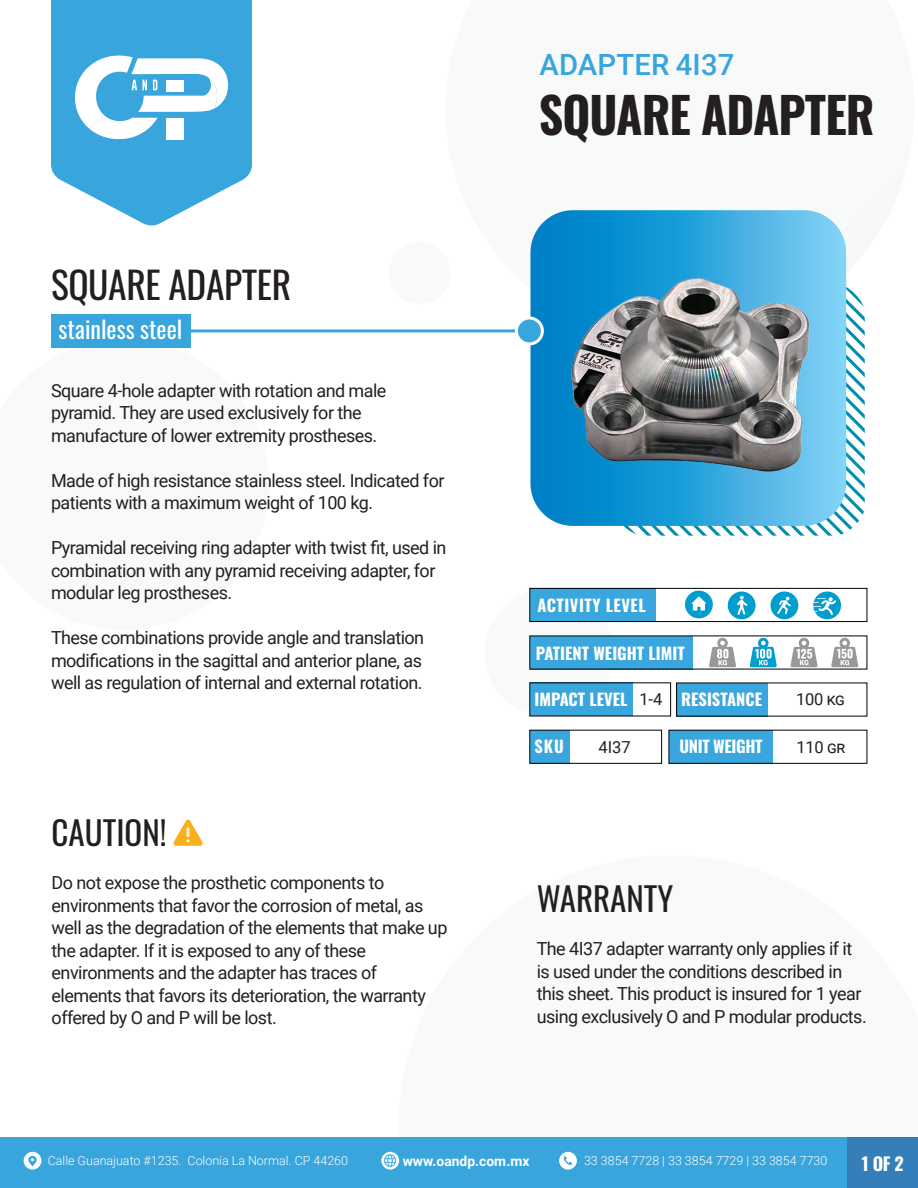
<style>
.page{position:relative;width:918px;height:1188px;background:#fff}
.page>*{position:absolute;margin:0;border:0;box-sizing:border-box;transform-origin:0 0}
.t1{font:700 49.5px "Oswald";letter-spacing:-.02em;color:#231f20}
.t2{font:37.5px "Oswald";letter-spacing:-.01em;color:#231f20}
.t3{font:33px "Oswald";color:#231f20}
.t4{font:500 29.25px "Roboto";letter-spacing:.005em;color:#38a5dc}
.t5{font:24px "Oswald";color:#fff}
.t6{font:18px/22.5px "Roboto";letter-spacing:-.03em;color:#231f20}
.t7{font:700 18px "Oswald";color:#fff}
.t8{font:700 16.5px "Oswald";color:#fff}
.t9{font:16.5px "Roboto";letter-spacing:-.01em;color:#231f20}
.t10{font:700 16.5px "Oswald";letter-spacing:.03em;color:#fff}
.t11{font:700 16.5px "Oswald";letter-spacing:-.02em;color:#fff}
.t12{font:700 13.8px "Roboto";color:#fff}
.t13{font:300 12.45px "Roboto";color:#fff}
.s1{font-family:"Roboto";font-weight:400;color:#231f20}
</style>
<div class="page">
<div style="left:485px;top:588px;width:128px;height:128px;background:#f8f9f9;border-radius:64px"></div>
<div style="left:389px;top:242px;width:62px;height:62px;background:#f8f9f9;border-radius:31px"></div>
<div style="left:0;top:1137px;width:848px;height:51px;background:#38a5dc"></div>
<div style="left:848px;top:1137px;width:70px;height:51px;background:#347fb9"></div>
<svg style="left:51px;top:0;width:201px;height:226px;fill:#38a5dc"></svg>
<svg style="left:75px;top:56px;width:153px;height:83px"></svg>
<svg style="left:24px;top:1152px;width:17px;height:18px"></svg>
<img style="left:25px;top:1153px;width:15px;height:15px">
<svg style="left:381px;top:1152px;width:18px;height:18px"></svg>
<div style="left:383px;top:1154px;width:14px;height:14px;background:#f8fcfd;border-radius:50%"></div>
<img style="left:383px;top:1153px;width:15px;height:15px;border-radius:8px">
<svg style="left:559px;top:1152px;width:18px;height:18px"></svg>
<img style="left:560px;top:1153px;width:16px;height:15px;border-radius:8px">
<svg style="left:624px;top:282px;width:241px;height:254px"></svg>
<svg style="left:530px;top:210px;width:316px;height:316px;background:#35a5dc"></svg>
<div style="left:51px;top:314px;width:140px;height:34px;background:#38a5dc"></div>
<hr style="left:191px;top:329px;width:349px;height:3px;background:#38a5dc">
<div style="left:516px;top:318px;width:26px;height:26px;background:#38a5dc;border-radius:50%"></div>
<div style="left:515px;top:316px;width:29px;height:29px;border:3px solid #fff;border-radius:50%"></div>
<div style="left:530px;top:730px;width:39px;height:33px;background:#39a6dd"></div>
<div style="left:529px;top:730px;width:133px;height:34px;border:1px solid #000"></div>
<div style="left:530px;top:683px;width:103px;height:33px;background:#39a6dd"></div>
<div style="left:669px;top:730px;width:104px;height:33px;background:#39a6dd"></div>
<div style="left:669px;top:730px;width:198px;height:34px;border:1px solid #000"></div>
<div style="left:677px;top:683px;width:91px;height:33px;background:#39a6dd"></div>
<div style="left:530px;top:636px;width:162px;height:33px;background:#39a6dd"></div>
<svg style="left:709px;top:637px;width:27px;height:30px"></svg>
<svg style="left:750px;top:637px;width:27px;height:30px"></svg>
<svg style="left:790px;top:637px;width:28px;height:30px"></svg>
<svg style="left:831px;top:637px;width:27px;height:30px"></svg>
<div style="left:530px;top:588px;width:125px;height:34px;background:#39a6dd"></div>
<div style="left:529px;top:588px;width:338px;height:34px;border:1px solid #000"></div>
<svg style="left:813px;top:592px;width:28px;height:27px"></svg>
<svg style="left:771px;top:592px;width:27px;height:27px"></svg>
<svg style="left:728px;top:592px;width:28px;height:27px"></svg>
<svg style="left:685px;top:591px;width:28px;height:27px"></svg>
<img style="left:173px;top:819px;width:30px;height:27px">
<img style="left:559px;top:266px;width:271px;height:213px">
<h3 class="t4" style="left:539px;top:45px;width:196px">ADAPTER 4I37</h3>
<h2 class="t2" style="left:51px;top:251px;width:242px">SQUARE ADAPTER</h2>
<h3 class="t5" style="left:59px;top:308px;width:125px">stainless steel</h3>
<p class="t6" style="left:51px;top:378px;width:337px">Square 4-hole adapter with rotation and male pyramid. They are used exclusively for the manufacture of lower extremity prostheses.</p>
<p class="t6" style="left:51px;top:468px;width:395px">Made of high resistance stainless steel. Indicated for patients with a maximum weight of 100 kg.</p>
<p class="t6" style="left:51px;top:536px;width:397px">Pyramidal receiving ring adapter with twist fit, used in combination with any pyramid receiving adapter, for modular leg prostheses.</p>
<p class="t6" style="left:51px;top:626px;width:375px;text-align:justify">These combinations provide angle and translation modifications in the sagittal and anterior plane, as well as regulation of internal and external rotation.</p>
<h1 class="t1" style="left:539px;top:89px;width:337px">SQUARE ADAPTER</h1>
<p class="t10" style="left:537px;top:597px;width:110px">ACTIVITY LEVEL</p>
<p class="t8" style="left:536px;top:644px;width:150px">PATIENT WEIGHT LIMIT</p>
<p class="t8" style="left:534px;top:691px;width:129px">IMPACT LEVEL <span class="s1">1-4</span></p>
<p class="t9" style="left:598px;top:735px;width:34px">4I37</p>
<p class="t11" style="left:679px;top:738px;width:85px">UNIT WEIGHT</p>
<p class="t8" style="left:681px;top:691px;width:82px">RESISTANCE</p>
<p class="t8" style="left:534px;top:738px;width:31px">SKU</p>
<p class="t9" style="left:796px;top:688px;width:50px">100 kg</p>
<p class="t9" style="left:796px;top:735px;width:50px">110 gr</p>
<h3 class="t3" style="left:52px;top:803px;width:117px">CAUTION!</h3>
<p class="t6" style="left:52px;top:871px;width:397px">Do not expose the prosthetic components to environments that favor the corrosion of metal, as well as the degradation of the elements that make up the adapter. If it is exposed to any of these environments and the adapter has traces of elements that favors its deterioration, the warranty offered by O and P will be lost.</p>
<h3 class="t3" style="left:537px;top:869px;width:138px">WARRANTY</h3>
<p class="t6" style="left:537px;top:937px;width:332px">The 4I37 adapter warranty only applies if it is used under the conditions described in this sheet. This product is insured for 1 year using exclusively O and P modular products.</p>
<p class="t13" style="left:48px;top:1152px;width:302px">Calle Guanajuato #1235. Colonia La Normal. CP 44260</p>
<p class="t12" style="left:403px;top:1151px;width:128px">www.oandp.com.mx</p>
<p class="t13" style="left:584px;top:1152px;width:245px">33 3854 7728 | 33 3854 7729 | 33 3854 7730</p>
<p class="t7" style="left:862px;top:1155px;width:44px">1 OF 2</p>
</div>
